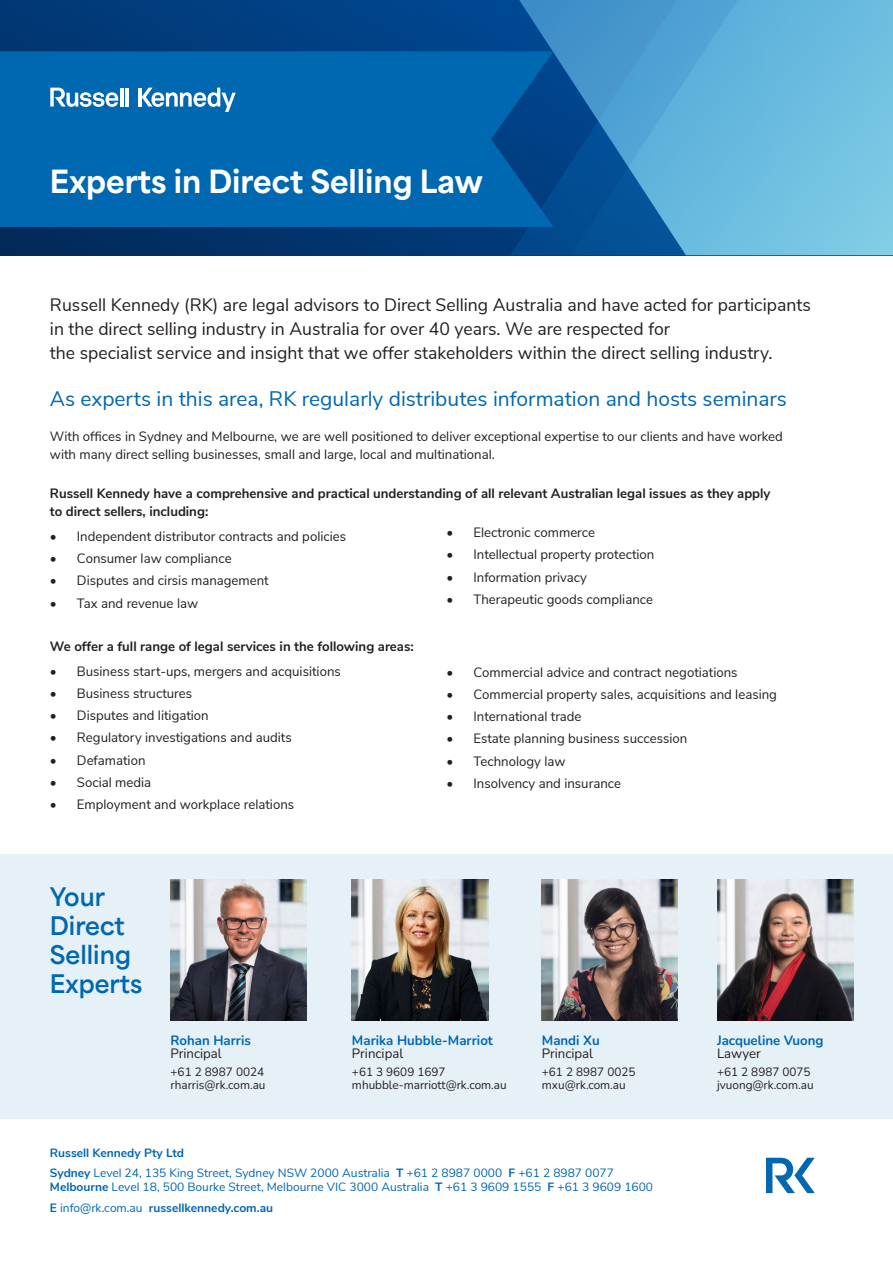
<style>
.page{position:relative;width:893px;height:1263px;background:#fff}
.page>*{position:absolute;margin:0;border:0;box-sizing:border-box;transform-origin:0 0}
.t1{font:800 30px "Area Normal";color:#fff}
.Page_Heading{font:700 24px/28.8px "Area Normal";color:#0067b1}
.t2{font:21px "Nunito Sans";color:#0067b1}
.t3{font:18px/24px "Nunito Sans";color:#231f20}
.t4{font:13.5px/18px "Nunito Sans";color:#231f20}
.t5{font:700 13.5px/18px "Nunito Sans";color:#231f20}
.t6{font:700 13.5px/13.5px "Nunito";color:#0067b1}
.t7{font:13.5px/13.5px "Nunito";color:#231f20}
.t8{font:12px "Nunito Sans";color:#0067b1}
.t9{font:12px/13.5px "Nunito";color:#231f20}
.t10{font:700 12px "Nunito Sans";color:#0067b1}
.s1{font-weight:400;color:#231f20}
.s2{font-weight:700;color:#0067b1}
.s3{font-weight:700}
.s4{font-weight:400}
</style>
<div class="page">
<div style="left:0;top:854px;width:893px;height:264px;background:#e6f0f7"></div>
<svg style="left:0;top:0;width:893px;height:255px;background:#3881b3"></svg>
<img style="left:171px;top:880px;width:136px;height:140px">
<img style="left:352px;top:880px;width:136px;height:140px">
<img style="left:542px;top:880px;width:136px;height:140px">
<div style="left:0;top:51px;width:554px;height:176px;background:#0067b1"></div>
<hr style="left:120px;top:88px;width:3px;height:19px;background:#fff">
<hr style="left:126px;top:88px;width:3px;height:19px;background:#fff">
<hr style="left:138px;top:88px;width:3px;height:19px;background:#fff">
<svg style="left:142px;top:88px;width:94px;height:24px"></svg>
<svg style="left:50px;top:88px;width:68px;height:19px"></svg>
<svg style="left:766px;top:1158px;width:49px;height:35px"></svg>
<img style="left:717px;top:880px;width:136px;height:140px">
<p class="t1" style="left:50px;top:154px;width:435px">Experts in Direct Selling Law</p>
<p class="t3" style="left:50px;top:292px;width:762px">Russell Kennedy (RK) are legal advisors to Direct Selling Australia and have acted for participants in the direct selling industry in Australia for over 40 years. We are respected for<br>the specialist service and insight that we offer stakeholders within the direct selling industry.</p>
<p class="t2" style="left:50px;top:383px;width:739px">As experts in this area, RK regularly distributes information and hosts seminars</p>
<p class="t4" style="left:50px;top:426px;width:734px">With offices in Sydney and Melbourne, we are well positioned to deliver exceptional expertise to our clients and have worked with many direct selling businesses, small and large, local and multinational.</p>
<p class="t5" style="left:50px;top:484px;width:722px">Russell Kennedy have a comprehensive and practical understanding of all relevant Australian legal issues as they apply to direct sellers, including:</p>
<p class="t4" style="left:50px;top:527px;width:298px">• Independent distributor contracts and policies</p>
<p class="t4" style="left:50px;top:549px;width:183px">• Consumer law compliance</p>
<p class="t4" style="left:50px;top:571px;width:220px">• Disputes and cirsis management</p>
<p class="t4" style="left:50px;top:593px;width:150px">• Tax and revenue law</p>
<p class="t4" style="left:446px;top:523px;width:150px">• Electronic commerce</p>
<p class="t4" style="left:446px;top:545px;width:209px">• Intellectual property protection</p>
<p class="t4" style="left:446px;top:567px;width:142px">• Information privacy</p>
<p class="t4" style="left:446px;top:589px;width:208px">• Therapeutic goods compliance</p>
<p class="t5" style="left:50px;top:637px;width:365px">We offer a full range of legal services in the following areas:</p>
<p class="t4" style="left:50px;top:662px;width:292px">• Business start-ups, mergers and acquisitions</p>
<p class="t4" style="left:50px;top:684px;width:144px">• Business structures</p>
<p class="t4" style="left:50px;top:706px;width:160px">• Disputes and litigation</p>
<p class="t4" style="left:50px;top:728px;width:243px">• Regulatory investigations and audits</p>
<p class="t4" style="left:50px;top:750px;width:97px">• Defamation</p>
<p class="t4" style="left:50px;top:772px;width:103px">• Social media</p>
<p class="t4" style="left:50px;top:794px;width:246px">• Employment and workplace relations</p>
<p class="Page_Heading" style="left:50px;top:880px;width:94px">Your<br>Direct<br>Selling<br>Experts</p>
<p class="t4" style="left:446px;top:662px;width:293px">• Commercial advice and contract negotiations</p>
<p class="t4" style="left:446px;top:685px;width:332px">• Commercial property sales, acquisitions and leasing</p>
<p class="t4" style="left:446px;top:707px;width:137px">• International trade</p>
<p class="t4" style="left:446px;top:729px;width:242px">• Estate planning business succession</p>
<p class="t4" style="left:446px;top:751px;width:121px">• Technology law</p>
<p class="t4" style="left:446px;top:773px;width:176px">• Insolvency and insurance</p>
<p class="t6" style="left:171px;top:1033px;width:82px">Rohan Harris<br><span class="s1">Principal</span></p>
<p class="t9" style="left:171px;top:1064px;width:96px">+61 2 8987 0024 rharris@rk.com.au</p>
<p class="t6" style="left:352px;top:1033px;width:142px">Marika Hubble-Marriot<br><span class="s1">Principal</span></p>
<p class="t9" style="left:352px;top:1064px;width:156px">+61 3 9609 1697 mhubble-marriott@rk.com.au</p>
<p class="t7" style="left:542px;top:1033px;width:59px"><span class="s2">Mandi Xu<br></span>Principal</p>
<p class="t9" style="left:542px;top:1064px;width:95px">+61 2 8987 0025 mxu@rk.com.au</p>
<p class="t10" style="left:50px;top:1144px;width:136px">Russell Kennedy Pty Ltd</p>
<p class="t8" style="left:50px;top:1164px;width:566px"><span class="s3">Sydney</span> Level 24, 135 King Street, Sydney NSW 2000 Australia <span class="s3">T</span> +61 2 8987 0000 <span class="s3">F</span> +61 2 8987 0077</p>
<p class="t8" style="left:50px;top:1178px;width:605px"><span class="s3">Melbourne</span> Level 18, 500 Bourke Street, Melbourne VIC 3000 Australia <span class="s3">T</span> +61 3 9609 1555 <span class="s3">F</span> +61 3 9609 1600</p>
<p class="t10" style="left:50px;top:1199px;width:225px">E <span class="s4">info@rk.com.au</span> russellkennedy.com.au</p>
<p class="t6" style="left:717px;top:1033px;width:108px">Jacqueline Vuong<br><span class="s1">Lawyer</span></p>
<p class="t9" style="left:717px;top:1064px;width:98px">+61 2 8987 0075 jvuong@rk.com.au</p>
</div>
